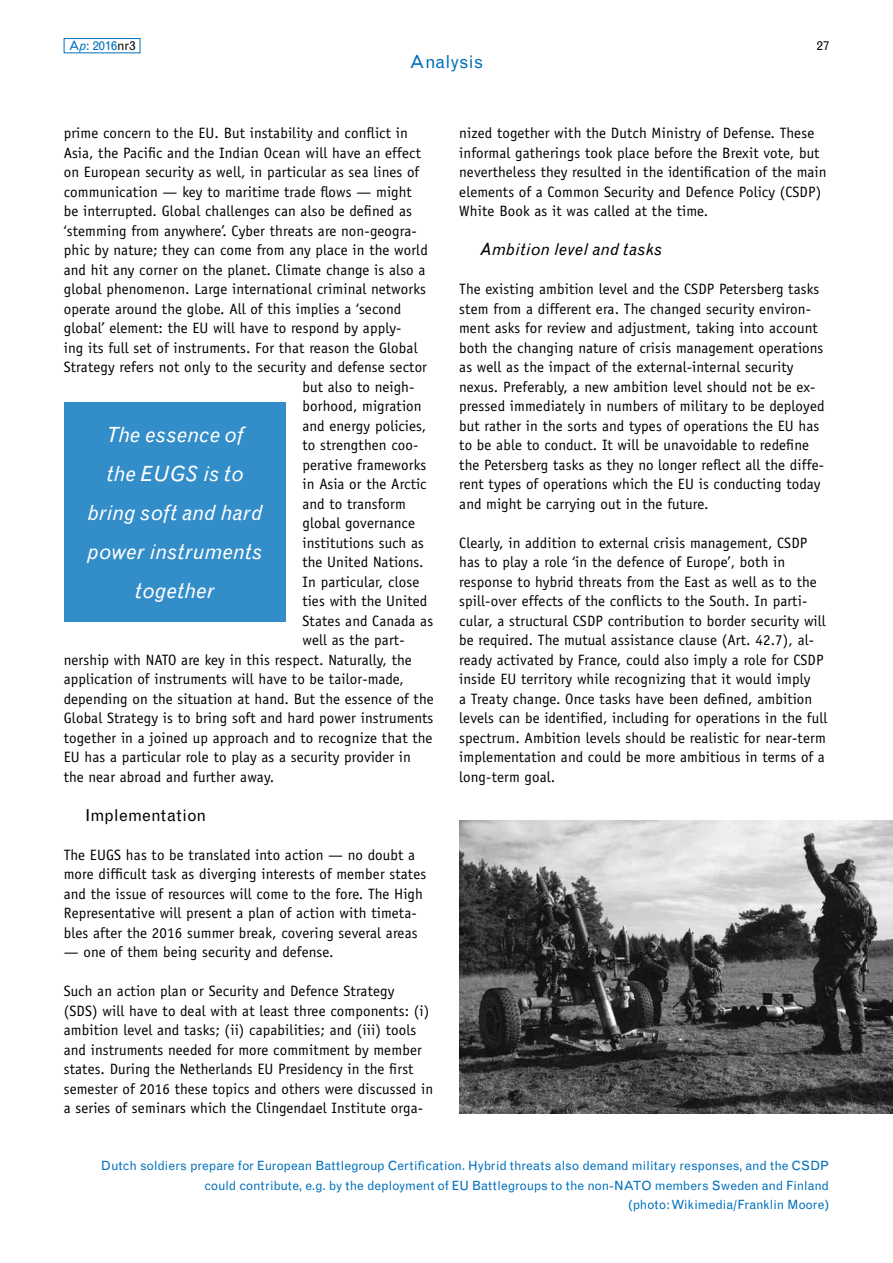
<style>
.page{position:relative;width:893px;height:1263px;background:#fff}
.page>*{position:absolute;margin:0;border:0;box-sizing:border-box;transform-origin:0 0}
.t1{font:italic 21px/39px "Grotesque MT Std";color:#fff;text-align:center}
.t2{font:18px "Grotesque MT Std";color:#0070ba}
.t3{font:italic 16.5px "Grotesque MT Std";letter-spacing:.02em;color:#000}
.t4{font:16.5px "Grotesque MT Std";letter-spacing:.01em;color:#000}
.t5{font:15px/19.5px "Officina Sans Std";letter-spacing:.01em;color:#000}
.t6{font:12.75px/19.5px "Grotesque MT Std";letter-spacing:-.005em;color:#0070ba;text-align:right}
.t7{font:12.75px "Grotesque MT Std";color:#000}
.s1{font-style:italic}
.s2{color:#000}
</style>
<div class="page">
<div style="left:64px;top:38px;width:76px;height:15px;border:1px solid #0070ba"></div>
<img style="left:459px;top:821px;width:434px;height:292px">
<div style="left:64px;top:402px;width:221px;height:220px;background:#338dc8"></div>
<p class="t6" style="left:69px;top:36px;width:68px">A<span class="s1">p</span>: 2016<span class="s2">nr3</span></p>
<p class="t7" style="left:817px;top:38px;width:14px">27</p>
<p class="t2" style="left:410px;top:51px;width:75px">Analysis</p>
<p class="t5" style="left:64px;top:123px;width:346px">prime concern to the EU. But instability and conflict in</p>
<p class="t5" style="left:64px;top:143px;width:359px">Asia, the Pacific and the Indian Ocean will have an effect</p>
<p class="t5" style="left:64px;top:162px;width:357px">on European security as well, in particular as sea lines of</p>
<p class="t5" style="left:64px;top:182px;width:350px">communication — key to maritime trade flows — might</p>
<p class="t5" style="left:64px;top:201px;width:350px">be interrupted. Global challenges can also be defined as</p>
<p class="t5" style="left:64px;top:221px;width:353px">‘stemming from anywhere’. Cyber threats are non-geogra-</p>
<p class="t5" style="left:64px;top:240px;width:366px">phic by nature; they can come from any place in the world</p>
<p class="t5" style="left:64px;top:260px;width:363px">and hit any corner on the planet. Climate change is also a</p>
<p class="t5" style="left:64px;top:279px;width:364px">global phenomenon. Large international criminal networks</p>
<p class="t5" style="left:64px;top:299px;width:339px">operate around the globe. All of this implies a ‘second</p>
<p class="t5" style="left:64px;top:318px;width:339px">global’ element: the EU will have to respond by apply-</p>
<p class="t5" style="left:64px;top:338px;width:355px">ing its full set of instruments. For that reason the Global</p>
<p class="t5" style="left:64px;top:357px;width:365px">Strategy refers not only to the security and defense sector</p>
<p class="t5" style="left:302px;top:377px;width:114px">but also to neigh-</p>
<p class="t5" style="left:302px;top:396px;width:120px">borhood, migration</p>
<p class="t5" style="left:302px;top:416px;width:125px">and energy policies,</p>
<p class="t5" style="left:302px;top:435px;width:116px">to strengthen coo-</p>
<p class="t5" style="left:302px;top:455px;width:125px">perative frameworks</p>
<p class="t5" style="left:302px;top:474px;width:126px">in Asia or the Arctic</p>
<p class="t5" style="left:302px;top:494px;width:105px">and to transform</p>
<p class="t5" style="left:302px;top:513px;width:114px">global governance</p>
<p class="t5" style="left:302px;top:533px;width:123px">institutions such as</p>
<p class="t5" style="left:302px;top:552px;width:123px">the United Nations.</p>
<p class="t5" style="left:302px;top:572px;width:118px">In particular, close</p>
<p class="t5" style="left:302px;top:591px;width:126px">ties with the United</p>
<p class="t5" style="left:302px;top:611px;width:132px">States and Canada as</p>
<p class="t5" style="left:302px;top:630px;width:104px">well as the part-</p>
<p class="t5" style="left:64px;top:650px;width:349px">nership with NATO are key in this respect. Naturally, the</p>
<p class="t5" style="left:64px;top:669px;width:342px">application of instruments will have to be tailor-made,</p>
<p class="t5" style="left:64px;top:689px;width:371px">depending on the situation at hand. But the essence of the</p>
<p class="t5" style="left:64px;top:708px;width:371px">Global Strategy is to bring soft and hard power instruments</p>
<p class="t5" style="left:64px;top:728px;width:370px">together in a joined up approach and to recognize that the</p>
<p class="t5" style="left:64px;top:747px;width:349px">EU has a particular role to play as a security provider in</p>
<p class="t5" style="left:64px;top:767px;width:212px">the near abroad and further away.</p>
<p class="t4" style="left:85px;top:805px;width:123px">Implementation</p>
<p class="t5" style="left:64px;top:845px;width:364px">The EUGS has to be translated into action — no doubt a more difficult task as diverging interests of member states and the issue of resources will come to the fore. The High Representative will present a plan of action with timeta&shy;bles after the 2016 summer break, covering several areas</p>
<p class="t5" style="left:64px;top:942px;width:271px">— one of them being security and defense.</p>
<p class="t5" style="left:64px;top:981px;width:371px">Such an action plan or Security and Defence Strategy<br>(SDS) will have to deal with at least three components: (i) ambition level and tasks; (ii) capabilities; and (iii) tools and instruments needed for more commitment by member states. During the Netherlands EU Presidency in the first semester of 2016 these topics and others were discussed in a series of seminars which the Clingendael Institute orga-</p>
<h1 class="t1" style="left:87px;top:415px;width:176px">The essence of<br>the EUGS is to bring soft and hard power instruments together</h1>
<p class="t5" style="left:459px;top:123px;width:369px">nized together with the Dutch Ministry of Defense. These informal gatherings took place before the Brexit vote, but nevertheless they resulted in the identification of the main elements of a Common Security and Defence Policy (CSDP)<br>White Book as it was called at the time.</p>
<p class="t3" style="left:480px;top:240px;width:183px">Ambition level and tasks</p>
<p class="t5" style="left:459px;top:279px;width:367px">The existing ambition level and the CSDP Petersberg tasks stem from a different era. The changed security environ&shy;ment asks for review and adjustment, taking into account both the changing nature of crisis management operations as well as the impact of the external-internal security nexus. Preferably, a new ambition level should not be ex&shy;pressed immediately in numbers of military to be deployed but rather in the sorts and types of operations the EU has to be able to conduct. It will be unavoidable to redefine the Petersberg tasks as they no longer reflect all the diffe&shy;rent types of operations which the EU is conducting today and might be carrying out in the future.</p>
<p class="t5" style="left:459px;top:533px;width:370px">Clearly, in addition to external crisis management, CSDP has to play a role ‘in the defence of Europe’, both in response to hybrid threats from the East as well as to the spill-over effects of the conflicts to the South. In parti&shy;cular, a structural CSDP contribution to border security will be required. The mutual assistance clause (Art. 42.7), al&shy;ready activated by France, could also imply a role for CSDP inside EU territory while recognizing that it would imply<br>a Treaty change. Once tasks have been defined, ambition levels can be identified, including for operations in the full spectrum. Ambition levels should be realistic for near-term implementation and could be more ambitious in terms of a long-term goal.</p>
<p class="t6" style="left:101px;top:1156px;width:730px">Dutch soldiers prepare for European Battlegroup Certification. Hybrid threats also demand military responses, and the CSDP could contribute, e.g. by the deployment of EU Battlegroups to the non-NATO members Sweden and Finland<br>(photo: Wikimedia/Franklin Moore)</p>
</div>
